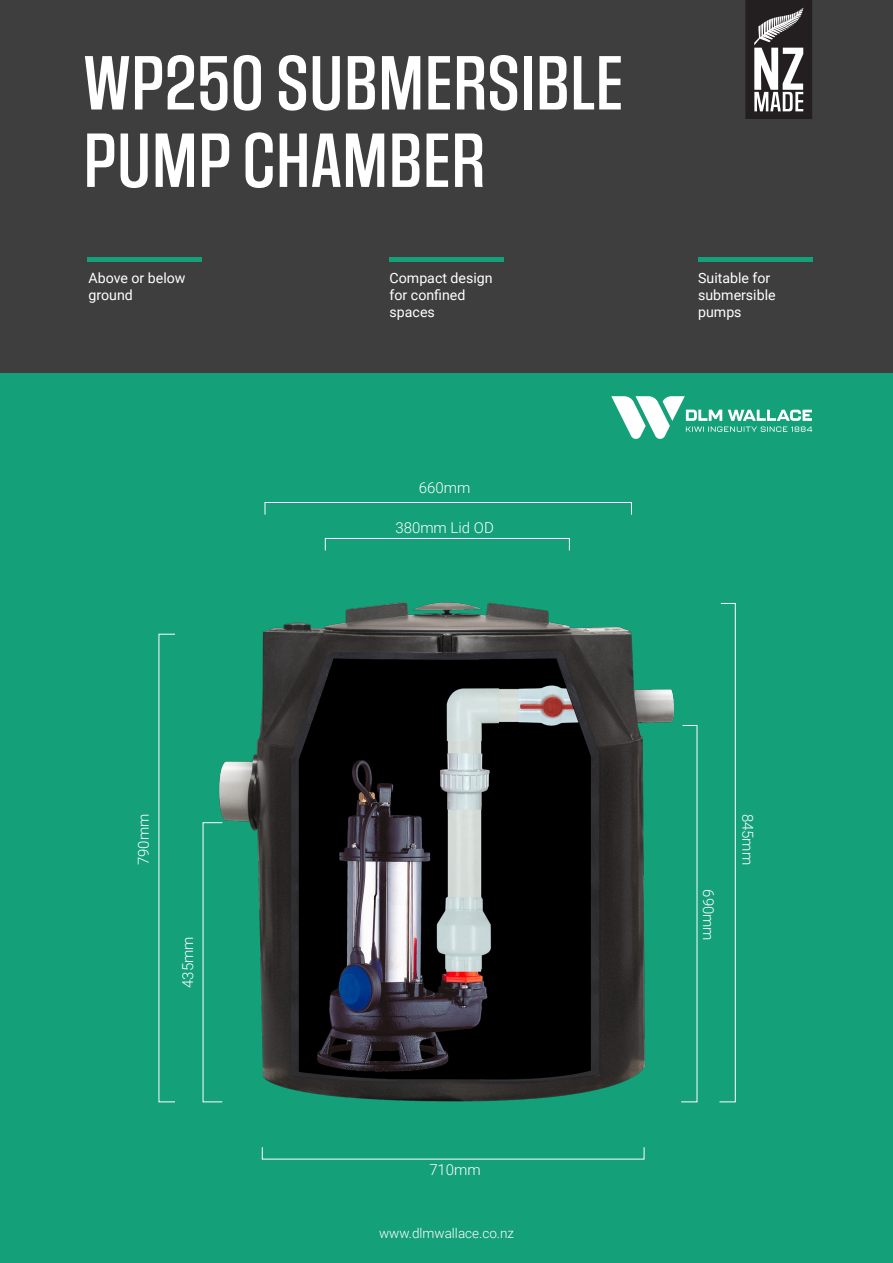
<style>
.page{position:relative;width:893px;height:1263px;background:#14a079}
.page>*{position:absolute;margin:0;border:0;box-sizing:border-box;transform-origin:0 0}
.t1{font:500 64.5px "Social Gothic";color:#fff}
.t2{font:300 15px "Roboto";color:#fff}
.t3{font:14.25px/17px "Roboto";color:#fff}
.t4{font:300 13.5px "Roboto";color:#fff}
</style>
<div class="page">
<img style="left:202px;top:602px;width:485px;height:501px">
<div style="left:265px;top:502px;width:367px;height:13px;border:1px solid #fff"></div>
<div style="left:325px;top:538px;width:245px;height:13px;border:1px solid #fff"></div>
<svg style="left:719px;top:603px;width:17px;height:499px"></svg>
<svg style="left:680px;top:725px;width:18px;height:377px"></svg>
<div style="left:0;top:0;width:893px;height:373px;background:#3e3e3f"></div>
<hr style="left:389px;top:257px;width:114px;height:4px;background:#14a079">
<hr style="left:88px;top:257px;width:114px;height:4px;background:#14a079">
<hr style="left:698px;top:257px;width:114px;height:4px;background:#14a079">
<svg style="left:611px;top:396px;width:201px;height:43px"></svg>
<svg style="left:745px;top:0;width:67px;height:119px;background:#615e5f"></svg>
<p class="t1" style="left:83px;top:41px;width:542px">WP250 SUBMERSIBLE</p>
<p class="t1" style="left:83px;top:118px;width:404px">PUMP CHAMBER</p>
<p class="t3" style="left:88px;top:269px;width:99px">Above or below ground</p>
<p class="t3" style="left:698px;top:269px;width:79px">Suitable for submersible pumps</p>
<p class="t3" style="left:390px;top:269px;width:105px">Compact design for confined spaces</p>
<p class="t2" style="left:133px;top:865px;width:53px;rotate:-90deg">790mm</p>
<p class="t2" style="left:177px;top:988px;width:53px;rotate:-90deg">435mm</p>
<p class="t2" style="left:419px;top:477px;width:53px">660mm</p>
<p class="t2" style="left:395px;top:517px;width:100px">380mm Lid OD</p>
<p class="t2" style="left:429px;top:1159px;width:53px">710mm</p>
<p class="t4" style="left:379px;top:1223px;width:137px">www.dlmwallace.co.nz</p>
<p class="t2" style="left:719px;top:889px;width:53px;rotate:90deg">690mm</p>
<p class="t2" style="left:758px;top:813px;width:53px;rotate:90deg">845mm</p>
</div>
